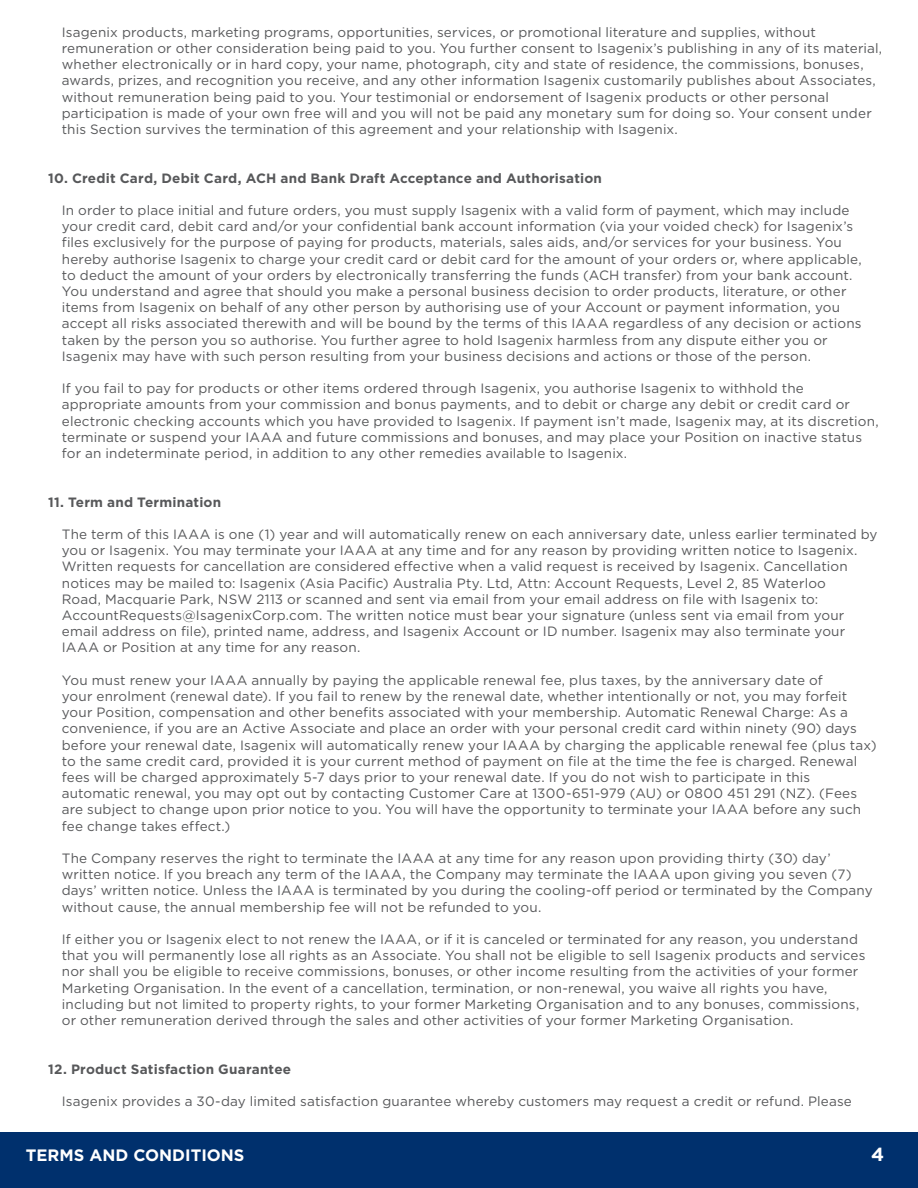
<style>
.page{position:relative;width:918px;height:1188px;background:#fff}
.page>*{position:absolute;margin:0;border:0;box-sizing:border-box;transform-origin:0 0}
.t1{font:700 18.9px "Gotham";color:#fff}
.t2{font:700 16.5px "Gotham";color:#fff}
.t3{font:13.5px/16.2px "Gotham";letter-spacing:.01em;color:#57585a}
.t4{font:700 13.5px "Gotham";letter-spacing:.015em;color:#57585a}
</style>
<div class="page">
<div style="left:0;top:1133px;width:918px;height:55px;background:#00306d"></div>
<p class="t3" style="left:62px;top:24px;width:822px">Isagenix products, marketing programs, opportunities, services, or promotional literature and supplies, without remuneration or other consideration being paid to you. You further consent to Isagenix’s publishing in any of its material, whether electronically or in hard copy, your name, photograph, city and state of residence, the commissions, bonuses, awards, prizes, and recognition you receive, and any other information Isagenix customarily publishes about Associates, without remuneration being paid to you. Your testimonial or endorsement of Isagenix products or other personal participation is made of your own free will and you will not be paid any monetary sum for doing so. Your consent under this Section survives the termination of this agreement and your relationship with Isagenix.</p>
<p class="t4" style="left:48px;top:169px;width:555px">10. Credit Card, Debit Card, ACH and Bank Draft Acceptance and Authorisation</p>
<p class="t3" style="left:62px;top:202px;width:801px">In order to place initial and future orders, you must supply Isagenix with a valid form of payment, which may include your credit card, debit card and/or your confidential bank account information (via your voided check) for Isagenix’s files exclusively for the purpose of paying for products, materials, sales aids, and/or services for your business. You hereby authorise Isagenix to charge your credit card or debit card for the amount of your orders or, where applicable, to deduct the amount of your orders by electronically transferring the funds (ACH transfer) from your bank account.<br>You understand and agree that should you make a personal business decision to order products, literature, or other items from Isagenix on behalf of any other person by authorising use of your Account or payment information, you accept all risks associated therewith and will be bound by the terms of this IAAA regardless of any decision or actions taken by the person you so authorise. You further agree to hold Isagenix harmless from any dispute either you or Isagenix may have with such person resulting from your business decisions and actions or those of the person.</p>
<p class="t3" style="left:62px;top:380px;width:818px">If you fail to pay for products or other items ordered through Isagenix, you authorise Isagenix to withhold the appropriate amounts from your commission and bonus payments, and to debit or charge any debit or credit card or electronic checking accounts which you have provided to Isagenix. If payment isn’t made, Isagenix may, at its discretion, terminate or suspend your IAAA and future commissions and bonuses, and may place your Position on inactive status for an indeterminate period, in addition to any other remedies available to Isagenix.</p>
<p class="t4" style="left:48px;top:493px;width:174px">11. Term and Termination</p>
<p class="t3" style="left:62px;top:526px;width:817px">The term of this IAAA is one (1) year and will automatically renew on each anniversary date, unless earlier terminated by you or Isagenix. You may terminate your IAAA at any time and for any reason by providing written notice to Isagenix.<br>Written requests for cancellation are considered effective when a valid request is received by Isagenix. Cancellation notices may be mailed to: Isagenix (Asia Pacific) Australia Pty. Ltd, Attn: Account Requests, Level 2, 85 Waterloo<br>Road, Macquarie Park, NSW 2113 or scanned and sent via email from your email address on file with Isagenix to:<br>AccountRequests@IsagenixCorp.com. The written notice must bear your signature (unless sent via email from your email address on file), printed name, address, and Isagenix Account or ID number. Isagenix may also terminate your IAAA or Position at any time for any reason.</p>
<p class="t3" style="left:62px;top:672px;width:816px">You must renew your IAAA annually by paying the applicable renewal fee, plus taxes, by the anniversary date of<br>your enrolment (renewal date). If you fail to renew by the renewal date, whether intentionally or not, you may forfeit your Position, compensation and other benefits associated with your membership. Automatic Renewal Charge: As a convenience, if you are an Active Associate and place an order with your personal credit card within ninety (90) days before your renewal date, Isagenix will automatically renew your IAAA by charging the applicable renewal fee (plus tax) to the same credit card, provided it is your current method of payment on file at the time the fee is charged. Renewal fees will be charged approximately 5-7 days prior to your renewal date. If you do not wish to participate in this automatic renewal, you may opt out by contacting Customer Care at 1300-651-979 (AU) or 0800 451 291 (NZ). (Fees are subject to change upon prior notice to you. You will have the opportunity to terminate your IAAA before any such fee change takes effect.)</p>
<p class="t3" style="left:62px;top:850px;width:812px">The Company reserves the right to terminate the IAAA at any time for any reason upon providing thirty (30) day’ written notice. If you breach any term of the IAAA, the Company may terminate the IAAA upon giving you seven (7) days’ written notice. Unless the IAAA is terminated by you during the cooling-off period or terminated by the Company without cause, the annual membership fee will not be refunded to you.</p>
<p class="t3" style="left:62px;top:931px;width:805px">If either you or Isagenix elect to not renew the IAAA, or if it is canceled or terminated for any reason, you understand that you will permanently lose all rights as an Associate. You shall not be eligible to sell Isagenix products and services nor shall you be eligible to receive commissions, bonuses, or other income resulting from the activities of your former Marketing Organisation. In the event of a cancellation, termination, or non-renewal, you waive all rights you have, including but not limited to property rights, to your former Marketing Organisation and to any bonuses, commissions, or other remuneration derived through the sales and other activities of your former Marketing Organisation.</p>
<p class="t4" style="left:48px;top:1060px;width:244px">12. Product Satisfaction Guarantee</p>
<p class="t3" style="left:62px;top:1093px;width:792px">Isagenix provides a 30-day limited satisfaction guarantee whereby customers may request a credit or refund. Please</p>
<p class="t2" style="left:26px;top:1144px;width:220px">TERMS AND CONDITIONS</p>
<h1 class="t1" style="left:871px;top:1141px;width:15px">4</h1>
</div>
